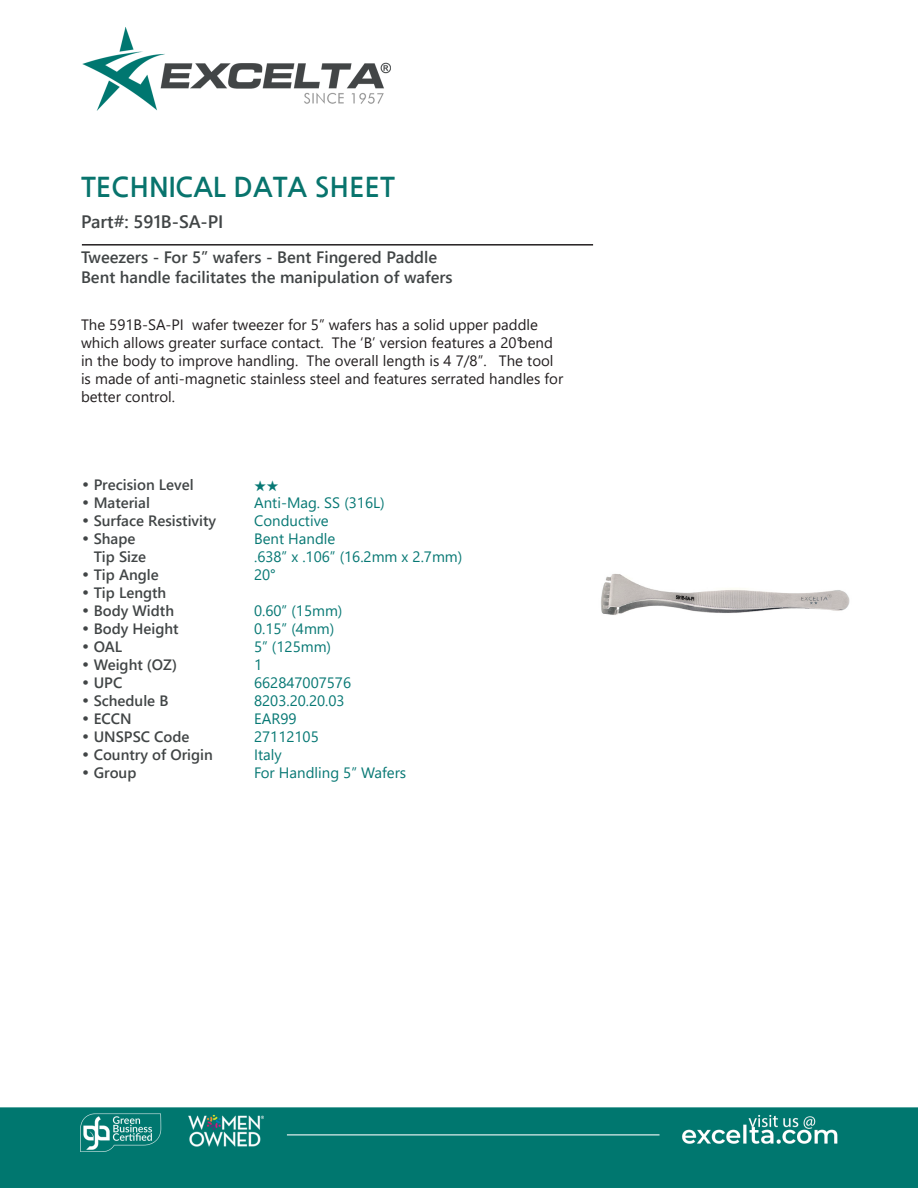
<style>
.page{position:relative;width:918px;height:1188px;background:#fff}
.page>*{position:absolute;margin:0;border:0;box-sizing:border-box;transform-origin:0 0}
.t1{font:700 27px "Nanum Gothic";color:#08746d}
.t2{font:700 18px "Yu Gothic UI";color:#414546}
.t3{font:700 16.5px "Yu Gothic UI";color:#414546}
.t4{font:15px/18px "Yu Gothic UI";color:#231f20}
.CT_s_CTM{font:700 15px "Yu Gothic UI";color:#414546}
.CT_s_CTM-2{font:15px "Yu Gothic UI";color:#077874}
.s1{font-family:"Century Gothic";font-weight:400}
</style>
<div class="page">
<img style="left:0;top:27px;width:918px;height:1161px">
<img style="left:558px;top:567px;width:333px;height:62px">
<hr style="left:82px;top:244px;width:511px;height:2px;background:#231f20">
<svg style="left:255px;top:481px;width:23px;height:11px"></svg>
<p class="t1" style="left:81px;top:173px;width:315px">TECHNICAL DATA SHEET</p>
<p class="t2" style="left:81px;top:212px;width:144px">Part#: 591B-SA-PI</p>
<p class="t3" style="left:81px;top:247px;width:358px">Tweezers - For 5” wafers - Bent Fingered Paddle</p>
<p class="t3" style="left:81px;top:267px;width:373px">Bent handle facilitates the manipulation of wafers</p>
<p class="t4" style="left:81px;top:313px;width:484px">The 591B-SA-PI wafer tweezer for 5” wafers has a solid upper paddle which allows greater surface contact. The ‘B’ version features a 20°bend in the body to improve handling. The overall length is 4 7/8”. The tool is made of anti-magnetic stainless steel and features serrated handles for better control.</p>
<p class="CT_s_CTM" style="left:81px;top:476px;width:114px"><span class="s1">•</span> Precision Level</p>
<p class="CT_s_CTM" style="left:81px;top:494px;width:70px"><span class="s1">•</span> Material</p>
<p class="CT_s_CTM-2" style="left:254px;top:489px;width:132px">Anti-Mag. SS (316L)</p>
<p class="CT_s_CTM" style="left:81px;top:512px;width:137px"><span class="s1">•</span> Surface Resistivity</p>
<p class="CT_s_CTM-2" style="left:254px;top:507px;width:76px">Conductive</p>
<p class="CT_s_CTM" style="left:81px;top:530px;width:56px"><span class="s1">•</span> Shape</p>
<p class="CT_s_CTM-2" style="left:254px;top:525px;width:83px">Bent Handle</p>
<p class="CT_s_CTM" style="left:94px;top:548px;width:54px">Tip Size</p>
<p class="CT_s_CTM-2" style="left:254px;top:543px;width:210px">.638” x .106” (16.2mm x 2.7mm)</p>
<p class="CT_s_CTM" style="left:81px;top:566px;width:79px"><span class="s1">•</span> Tip Angle</p>
<p class="CT_s_CTM-2" style="left:254px;top:561px;width:23px">20°</p>
<p class="CT_s_CTM" style="left:81px;top:584px;width:87px"><span class="s1">•</span> Tip Length</p>
<p class="CT_s_CTM" style="left:81px;top:602px;width:95px"><span class="s1">•</span> Body Width</p>
<p class="CT_s_CTM-2" style="left:254px;top:597px;width:90px">0.60” (15mm)</p>
<p class="CT_s_CTM" style="left:81px;top:620px;width:99px"><span class="s1">•</span> Body Height</p>
<p class="CT_s_CTM-2" style="left:254px;top:615px;width:82px">0.15” (4mm)</p>
<p class="CT_s_CTM" style="left:81px;top:638px;width:43px"><span class="s1">•</span> OAL</p>
<p class="CT_s_CTM-2" style="left:254px;top:633px;width:78px">5” (125mm)</p>
<p class="CT_s_CTM" style="left:81px;top:656px;width:98px"><span class="s1">•</span> Weight (OZ)</p>
<p class="CT_s_CTM-2" style="left:254px;top:651px;width:10px">1</p>
<p class="CT_s_CTM" style="left:81px;top:674px;width:43px"><span class="s1">•</span> UPC</p>
<p class="CT_s_CTM-2" style="left:254px;top:669px;width:99px">662847007576</p>
<p class="CT_s_CTM" style="left:81px;top:692px;width:89px"><span class="s1">•</span> Schedule B</p>
<p class="CT_s_CTM-2" style="left:254px;top:687px;width:92px">8203.20.20.03</p>
<p class="CT_s_CTM" style="left:81px;top:710px;width:52px"><span class="s1">•</span> ECCN</p>
<p class="CT_s_CTM-2" style="left:254px;top:705px;width:44px">EAR99</p>
<p class="CT_s_CTM" style="left:81px;top:728px;width:110px"><span class="s1">•</span> UNSPSC Code</p>
<p class="CT_s_CTM-2" style="left:254px;top:723px;width:66px">27112105</p>
<p class="CT_s_CTM" style="left:81px;top:746px;width:133px"><span class="s1">•</span> Country of Origin</p>
<p class="CT_s_CTM-2" style="left:254px;top:741px;width:29px">Italy</p>
<p class="CT_s_CTM" style="left:81px;top:764px;width:57px"><span class="s1">•</span> Group</p>
<p class="CT_s_CTM-2" style="left:254px;top:759px;width:154px">For Handling 5” Wafers</p>
</div>
